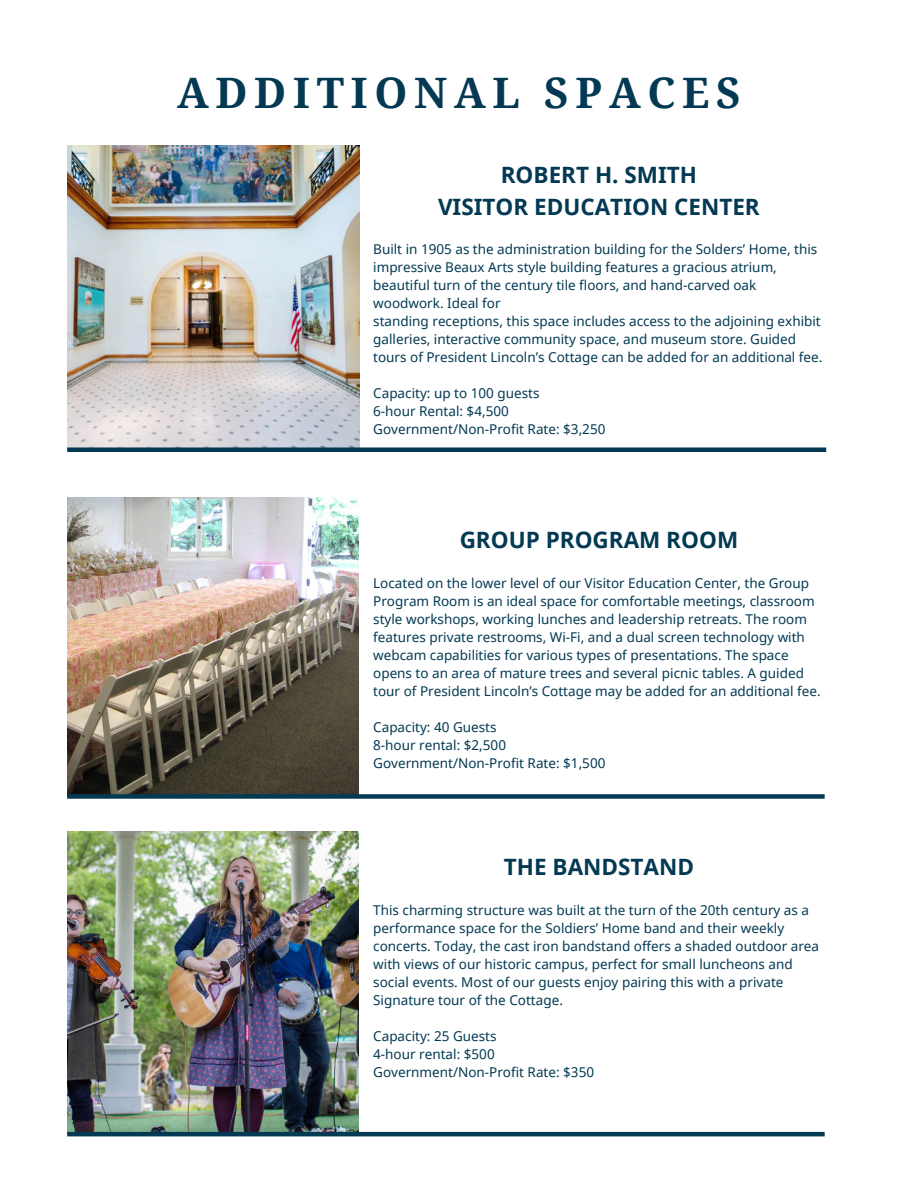
<style>
.page{position:relative;width:918px;height:1188px;background:#fff}
.page>*{position:absolute;margin:0;border:0;box-sizing:border-box;transform-origin:0 0}
.t1{font:700 42px "Noto Serif";letter-spacing:.16em;color:#033953}
.t2{font:700 22.5px/31.5px "Noto Sans";color:#033953;text-align:center}
.t3{font:13.5px/18px "Noto Sans";color:#033953}
</style>
<div class="page">
<img style="left:67px;top:145px;width:293px;height:302px">
<img style="left:67px;top:497px;width:292px;height:297px">
<img style="left:67px;top:831px;width:292px;height:301px">
<hr style="left:67px;top:1132px;width:758px;height:4px;background:#033953">
<div style="left:67px;top:794px;width:758px;height:5px;background:#033953"></div>
<div style="left:67px;top:447px;width:759px;height:5px;background:#033953"></div>
<h1 class="t1" style="left:177px;top:63px;width:565px">ADDITIONAL SPACES</h1>
<h2 class="t2" style="left:438px;top:159px;width:323px">ROBERT H. SMITH<br>VISITOR EDUCATION CENTER</h2>
<p class="t3" style="left:373px;top:240px;width:451px">Built in 1905 as the administration building for the Solders’ Home, this impressive Beaux Arts style building features a gracious atrium, beautiful turn of the century tile floors, and hand-carved oak woodwork. Ideal for<br>standing receptions, this space includes access to the adjoining exhibit galleries, interactive community space, and museum store. Guided tours of President Lincoln’s Cottage can be added for an additional fee.</p>
<p class="t3" style="left:373px;top:384px;width:234px">Capacity: up to 100 guests<br>6-hour Rental: $4,500<br>Government/Non-Profit Rate: $3,250</p>
<h2 class="t2" style="left:460px;top:524px;width:280px">GROUP PROGRAM ROOM</h2>
<p class="t3" style="left:373px;top:574px;width:449px">Located on the lower level of our Visitor Education Center, the Group Program Room is an ideal space for comfortable meetings, classroom style workshops, working lunches and leadership retreats. The room features private restrooms, Wi-Fi, and a dual screen technology with webcam capabilities for various types of presentations. The space opens to an area of mature trees and several picnic tables. A guided tour of President Lincoln’s Cottage may be added for an additional fee.</p>
<p class="t3" style="left:373px;top:718px;width:234px">Capacity: 40 Guests<br>8-hour rental: $2,500<br>Government/Non-Profit Rate: $1,500</p>
<h2 class="t2" style="left:504px;top:851px;width:192px">THE BANDSTAND</h2>
<p class="t3" style="left:373px;top:900px;width:447px">This charming structure was built at the turn of the 20th century as a performance space for the Soldiers’ Home band and their weekly concerts. Today, the cast iron bandstand offers a shaded outdoor area with views of our historic campus, perfect for small luncheons and social events. Most of our guests enjoy pairing this with a private Signature tour of the Cottage.</p>
<p class="t3" style="left:373px;top:1026px;width:222px">Capacity: 25 Guests<br>4-hour rental: $500<br>Government/Non-Profit Rate: $350</p>
</div>
